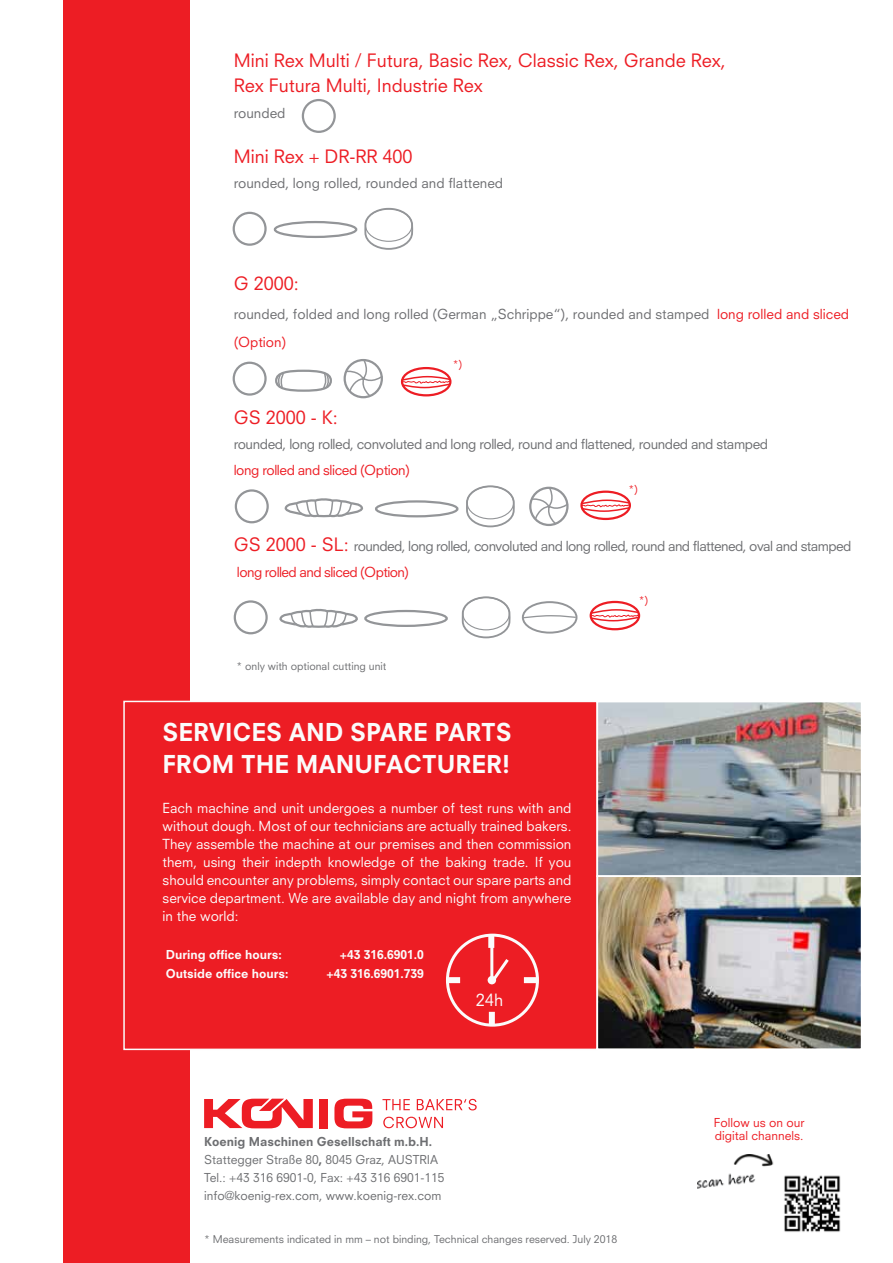
<style>
.page{position:relative;width:893px;height:1263px;background:#fff}
.page>*{position:absolute;margin:0;border:0;box-sizing:border-box;transform-origin:0 0}
.t1{font:800 24px/31.5px "Neuzeit S";color:#fbfbfb}
.t2{font:18px/25.5px "Neuzeit S";color:#ed1d24}
.t3{font:16.5px "Neuzeit S";color:#fbfbfb}
.t4{font:13.5px/18px "Neuzeit S";color:#fbfbfb;text-align:justify}
.t5{font:13.5px/25.5px "Neuzeit S";letter-spacing:-.03em;color:#6d6e71}
.t6{font:13.5px/28.5px "Neuzeit S";color:#6d6e71}
.t7{font:13.5px "Neuzeit S";letter-spacing:-.03em;color:#ed1d24}
.t8{font:12px/18px "Neuzeit S";color:#6d6e71}
.t9{font:800 12px "Neuzeit S";color:#fbfbfb}
.t10{font:12px/13.5px "Neuzeit S";color:#ed1d24}
.t11{font:10.5px "Neuzeit S";color:#6d6e71}
.t12{font:10.5px "Neuzeit S";color:#ed1d24}
.s1{color:#ed1d24}
.s2{font-size:18px;color:#ed1d24}
.s3{font-style:inherit}
.s4{font-weight:800}
</style>
<div class="page">
<div style="left:64px;top:0;width:126px;height:1263px;background:#ed1d24"></div>
<div style="left:123px;top:701px;width:475px;height:349px;background:#ed1d24;border:2px solid #fbfbfb"></div>
<div style="left:446px;top:934px;width:93px;height:93px;border:3px solid #fbfbfb;border-radius:50%"></div>
<div style="left:447px;top:977px;width:13px;height:6px;background:#fbfbfb"></div>
<div style="left:524px;top:977px;width:13px;height:6px;background:#fbfbfb"></div>
<div style="left:488px;top:935px;width:6px;height:13px;background:#fbfbfb"></div>
<div style="left:489px;top:1012px;width:6px;height:12px;background:#fbfbfb"></div>
<hr style="left:490px;top:944px;width:3px;height:36px;background:#fbfbfb">
<svg style="left:488px;top:956px;width:21px;height:29px"></svg>
<div style="left:319px;top:1099px;width:9px;height:29px;background:#ed1d24"></div>
<svg style="left:334px;top:1099px;width:38px;height:29px"></svg>
<svg style="left:204px;top:1099px;width:109px;height:29px"></svg>
<svg style="left:382px;top:1099px;width:28px;height:11px"></svg>
<svg style="left:417px;top:1099px;width:60px;height:11px"></svg>
<svg style="left:383px;top:1117px;width:60px;height:11px"></svg>
<img style="left:599px;top:704px;width:260px;height:343px">
<div style="left:596px;top:701px;width:266px;height:176px;border:2px solid #fff"></div>
<div style="left:596px;top:875px;width:266px;height:175px;border:2px solid #fff"></div>
<img style="left:698px;top:1154px;width:143px;height:78px">
<div style="left:233px;top:212px;width:34px;height:34px;border:2px solid #939598;border-radius:50%"></div>
<svg style="left:364px;top:207px;width:50px;height:43px"></svg>
<svg style="left:272px;top:220px;width:88px;height:19px"></svg>
<div style="left:275px;top:222px;width:81px;height:15px;background:#fff;border-radius:50%"></div>
<div style="left:274px;top:221px;width:83px;height:17px;border:2px solid #939598;border-radius:50%"></div>
<svg style="left:588px;top:600px;width:54px;height:31px"></svg>
<svg style="left:590px;top:602px;width:49px;height:27px"></svg>
<div style="left:590px;top:601px;width:50px;height:29px;border:2px solid #ed1d24;border-radius:50%"></div>
<svg style="left:589px;top:608px;width:52px;height:14px"></svg>
<svg style="left:461px;top:596px;width:50px;height:43px"></svg>
<svg style="left:521px;top:601px;width:57px;height:32px"></svg>
<div style="left:520px;top:600px;width:59px;height:35px;border:2px solid #fff;border-radius:50%"></div>
<div style="left:523px;top:602px;width:53px;height:31px;background:#fff;border-radius:50%"></div>
<div style="left:522px;top:601px;width:55px;height:33px;border:2px solid #939598;border-radius:50%"></div>
<svg style="left:521px;top:614px;width:56px;height:5px"></svg>
<div style="left:302px;top:99px;width:34px;height:34px;border:2px solid #939598;border-radius:50%"></div>
<div style="left:234px;top:600px;width:34px;height:34px;border:2px solid #939598;border-radius:50%"></div>
<svg style="left:362px;top:609px;width:88px;height:19px"></svg>
<svg style="left:365px;top:610px;width:82px;height:16px"></svg>
<div style="left:364px;top:610px;width:84px;height:17px;border:2px solid #939598;border-radius:50%"></div>
<svg style="left:279px;top:608px;width:79px;height:20px"></svg>
<div style="left:233px;top:362px;width:34px;height:34px;border:2px solid #939598;border-radius:50%"></div>
<svg style="left:274px;top:368px;width:59px;height:25px"></svg>
<div style="left:275px;top:370px;width:57px;height:22px;border:2px solid #939598;border-radius:50%"></div>
<svg style="left:277px;top:371px;width:53px;height:19px"></svg>
<svg style="left:342px;top:358px;width:42px;height:42px"></svg>
<div style="left:344px;top:359px;width:39px;height:39px;border:2px solid #939598;border-radius:50%"></div>
<svg style="left:345px;top:359px;width:39px;height:39px"></svg>
<svg style="left:399px;top:366px;width:54px;height:32px"></svg>
<svg style="left:402px;top:368px;width:49px;height:28px"></svg>
<div style="left:401px;top:367px;width:50px;height:29px;border:2px solid #ed1d24;border-radius:50%"></div>
<svg style="left:400px;top:375px;width:52px;height:14px"></svg>
<svg style="left:579px;top:489px;width:53px;height:32px"></svg>
<svg style="left:581px;top:491px;width:49px;height:28px"></svg>
<div style="left:580px;top:491px;width:51px;height:29px;border:2px solid #ed1d24;border-radius:50%"></div>
<svg style="left:579px;top:499px;width:52px;height:14px"></svg>
<svg style="left:466px;top:485px;width:49px;height:43px"></svg>
<div style="left:529px;top:487px;width:40px;height:39px;border:2px solid #939598;border-radius:50%"></div>
<svg style="left:530px;top:486px;width:39px;height:39px"></svg>
<div style="left:235px;top:489px;width:34px;height:34px;border:2px solid #939598;border-radius:50%"></div>
<svg style="left:373px;top:499px;width:88px;height:19px"></svg>
<svg style="left:376px;top:501px;width:81px;height:16px"></svg>
<div style="left:375px;top:500px;width:83px;height:17px;border:2px solid #939598;border-radius:50%"></div>
<svg style="left:284px;top:498px;width:79px;height:20px"></svg>
<h2 class="t2" style="left:234px;top:47px;width:494px">Mini Rex Multi / Futura, Basic Rex, Classic Rex, Grande Rex,<br>Rex Futura Multi, Industrie Rex</h2>
<p class="t6" style="left:234px;top:98px;width:53px">rounded</p>
<h2 class="t2" style="left:234px;top:143px;width:180px">Mini Rex + DR-RR 400</h2>
<p class="t6" style="left:234px;top:169px;width:271px">rounded, long rolled, rounded and flattened</p>
<h2 class="t2" style="left:234px;top:271px;width:67px">G 2000:</h2>
<p class="t6" style="left:234px;top:299px;width:617px">rounded, folded and long rolled (German „Schrippe“), rounded and stamped <span class="s1">long rolled and sliced (Option)</span></p>
<p class="t12" style="left:453px;top:358px;width:11px">*)</p>
<h2 class="t2" style="left:234px;top:404px;width:106px">GS 2000 - K:</h2>
<p class="t5" style="left:234px;top:431px;width:536px">rounded, long rolled, convoluted and long rolled, round and flattened, rounded and stamped</p>
<p class="t7" style="left:234px;top:462px;width:178px">long rolled and sliced (Option)</p>
<p class="t12" style="left:629px;top:483px;width:11px">*)</p>
<p class="t5" style="left:234px;top:533px;width:619px"><span class="s2">GS 2000 - SL:</span> rounded, long rolled, convoluted and long rolled, round and flattened, oval and stamped <span class="s1">long rolled and sliced (Option)</span></p>
<p class="t11" style="left:236px;top:660px;width:152px">* only with optional cutting unit</p>
<h1 class="t1" style="left:163px;top:717px;width:351px">SERVICES AND SPARE PARTS<br>FROM THE MANUFACTURER!</h1>
<p class="t4" style="left:163px;top:798px;width:410px">Each machine and unit undergoes a number of test runs with and without dough. Most of our technicians are actually trained bakers.<br>They assemble the machine at our premises and then commission them, using their indepth knowledge of the baking trade. If you should encounter any problems, simply contact our spare parts and service department. We are available day and night from anywhere in the world:</p>
<p class="t9" style="left:166px;top:947px;width:117px">During office hours:</p>
<p class="t9" style="left:340px;top:947px;width:85px">+43 316.6901.0</p>
<p class="t9" style="left:166px;top:966px;width:124px">Outside office hours:</p>
<p class="t9" style="left:327px;top:966px;width:99px">+43 316.6901.739</p>
<p class="t3" style="left:476px;top:990px;width:29px">24<span class="s3">h</span></p>
<p class="t12" style="left:639px;top:594px;width:11px">*)</p>
<p class="t8" style="left:204px;top:1132px;width:242px"><span class="s4">Koenig Maschinen Gesellschaft m.b.H.<br></span>Stattegger Straße 80<span class="s4">,</span> 8045 Graz, AUSTRIA Tel.: +43 316 6901-0, Fax: +43 316 6901-115 info@koenig-rex.com, www.koenig-rex.com</p>
<p class="t11" style="left:204px;top:1232px;width:415px">* Measurements indicated in mm – not binding, Technical changes reserved. July 2018</p>
<p class="t10" style="left:714px;top:1115px;width:92px">Follow us on our digital channels.</p>
</div>
